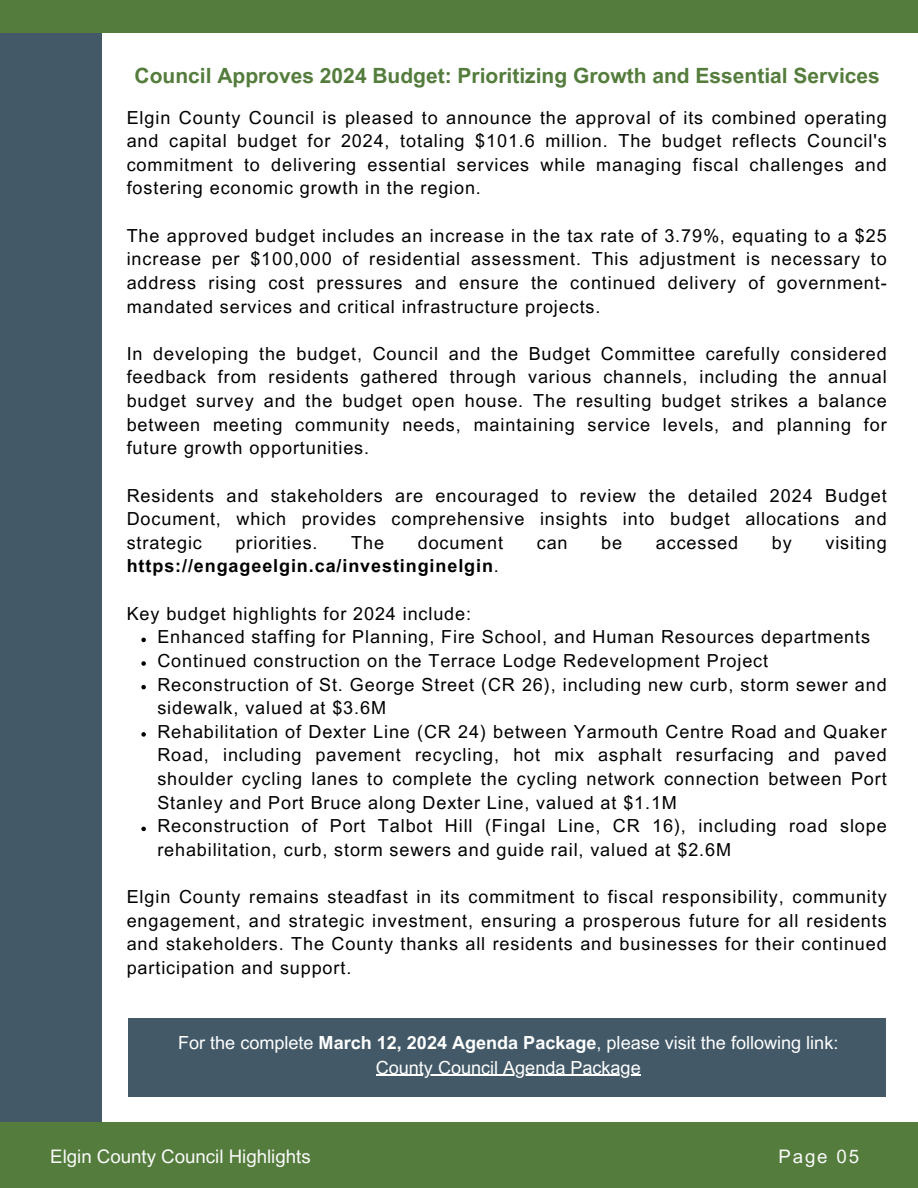
<style>
.page{position:relative;width:918px;height:1188px;background:#fff}
.page>*{position:absolute;margin:0;border:0;box-sizing:border-box;transform-origin:0 0}
.t1{font:700 21px "Arial MT Pro";color:#547c3c}
.t2{font:18.75px "Arial MT Pro";color:#fafafa}
.t3{font:18px/23.7px "Arial MT Pro";letter-spacing:.05em;color:#000;text-align:justify}
.t4{font:18px "Arial MT Pro";color:#fff}
.t5{font:700 18px "Arial MT Pro";letter-spacing:.05em;color:#000}
.s1{font-weight:400}
.s2{font-weight:700}
</style>
<div class="page">
<div style="left:0;top:0;width:102px;height:1128px;background:#435967"></div>
<div style="left:0;top:1122px;width:918px;height:66px;background:#547c3c"></div>
<div style="left:0;top:0;width:918px;height:33px;background:#547c3c"></div>
<svg style="left:141px;top:638px;width:5px;height:4px"></svg>
<svg style="left:141px;top:661px;width:5px;height:5px"></svg>
<svg style="left:141px;top:685px;width:5px;height:4px"></svg>
<svg style="left:141px;top:732px;width:5px;height:5px"></svg>
<svg style="left:141px;top:827px;width:5px;height:4px"></svg>
<div style="left:128px;top:1018px;width:758px;height:78px;background:#435967"></div>
<hr style="left:376px;top:1075px;width:265px;height:1px;background:#fff">
<p class="t1" style="left:135px;top:68px;width:747px">Council Approves 2024 Budget: Prioritizing Growth and Essential Services</p>
<p class="t3" style="left:127px;top:108px;width:762px">Elgin County Council is pleased to announce the approval of its combined operating and capital budget for 2024, totaling $101.6 million. The budget reflects Council's commitment to delivering essential services while managing fiscal challenges and fostering economic growth in the region.</p>
<p class="t3" style="left:127px;top:226px;width:762px">The approved budget includes an increase in the tax rate of 3.79%, equating to a $25 increase per $100,000 of residential assessment. This adjustment is necessary to address rising cost pressures and ensure the continued delivery of government&shy;mandated services and critical infrastructure projects.</p>
<p class="t3" style="left:127px;top:344px;width:762px">In developing the budget, Council and the Budget Committee carefully considered feedback from residents gathered through various channels, including the annual budget survey and the budget open house. The resulting budget strikes a balance between meeting community needs, maintaining service levels, and planning for future growth opportunities.</p>
<p class="t3" style="left:127px;top:486px;width:762px">Residents and stakeholders are encouraged to review the detailed 2024 Budget Document, which provides comprehensive insights into budget allocations and strategic</p>
<p class="t3" style="left:236px;top:533px;width:84px">priorities.</p>
<p class="t3" style="left:351px;top:533px;width:34px">The</p>
<p class="t3" style="left:418px;top:533px;width:87px">document</p>
<p class="t3" style="left:537px;top:533px;width:32px">can</p>
<p class="t3" style="left:601px;top:533px;width:22px">be</p>
<p class="t3" style="left:656px;top:533px;width:84px">accessed</p>
<p class="t3" style="left:772px;top:533px;width:21px">by</p>
<p class="t3" style="left:825px;top:533px;width:63px">visiting</p>
<p class="t5" style="left:127px;top:559px;width:374px">https://engageelgin.ca/investinginelgin<span class="s1">.</span></p>
<p class="t3" style="left:127px;top:604px;width:346px">Key budget highlights for 2024 include:</p>
<p class="t3" style="left:157px;top:627px;width:714px">Enhanced staffing for Planning, Fire School, and Human Resources departments</p>
<p class="t3" style="left:157px;top:651px;width:612px">Continued construction on the Terrace Lodge Redevelopment Project</p>
<p class="t3" style="left:157px;top:675px;width:731px">Reconstruction of St. George Street (CR 26), including new curb, storm sewer and sidewalk, valued at $3.6M</p>
<p class="t3" style="left:157px;top:722px;width:731px">Rehabilitation of Dexter Line (CR 24) between Yarmouth Centre Road and Quaker Road, including pavement recycling, hot mix asphalt resurfacing and paved shoulder cycling lanes to complete the cycling network connection between Port Stanley and Port Bruce along Dexter Line, valued at $1.1M</p>
<p class="t3" style="left:157px;top:816px;width:731px">Reconstruction of Port Talbot Hill (Fingal Line, CR 16), including road slope rehabilitation, curb, storm sewers and guide rail, valued at $2.6M</p>
<p class="t3" style="left:127px;top:887px;width:762px">Elgin County remains steadfast in its commitment to fiscal responsibility, community engagement, and strategic investment, ensuring a prosperous future for all residents and stakeholders. The County thanks all residents and businesses for their continued participation and support.</p>
<p class="t4" style="left:178px;top:1036px;width:662px">For the complete <span class="s2">March 12, 2024 Agenda Package</span>, please visit the following link:</p>
<p class="t4" style="left:376px;top:1061px;width:266px">County Council Agenda Package</p>
<h1 class="t2" style="left:50px;top:1150px;width:262px">Elgin County Council Highlights</h1>
<p class="t2" style="left:778px;top:1150px;width:82px">Page 05</p>
</div>
